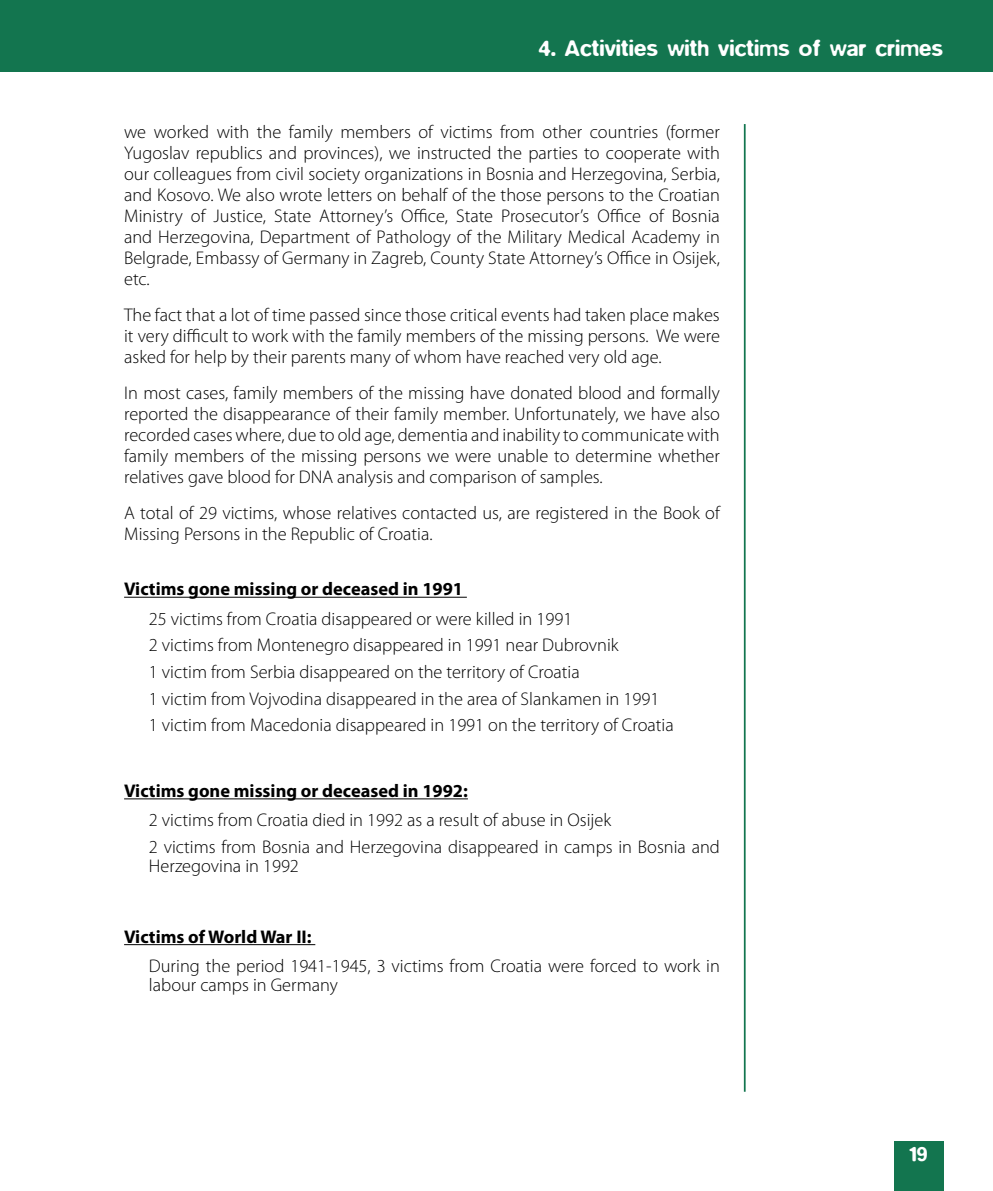
<style>
.page{position:relative;width:993px;height:1191px;background:#fff}
.page>*{position:absolute;margin:0;border:0;box-sizing:border-box;transform-origin:0 0}
.t1{font:500 22.75px "Blur Graffiti CE";color:#fff}
.t2{font:500 21px "Blur Graffiti CE";color:#fff}
.t3{font:300 18.38px/21px "Myriad Pro";color:#000}
.t4{font:700 18.38px "Myriad Pro";color:#000}
</style>
<div class="page">
<hr style="left:743px;top:124px;width:2px;height:967px;background:#13754f">
<div style="left:0;top:0;width:992px;height:72px;background:#13754f"></div>
<div style="left:893px;top:1141px;width:50px;height:50px;background:#13754f"></div>
<hr style="left:124px;top:597px;width:342px;height:1px;background:#000">
<hr style="left:124px;top:798px;width:344px;height:1px;background:#000">
<hr style="left:124px;top:944px;width:191px;height:1px;background:#000">
<p class="t1" style="left:538px;top:35px;width:406px">4. Activities with victims of war crimes</p>
<p class="t3" style="left:124px;top:121px;width:597px;text-align:justify">we worked with the family members of victims from other countries (former Yugoslav republics and provinces), we instructed the parties to cooperate with our colleagues from civil society organizations in Bosnia and Herzegovina, Serbia, and Kosovo. We also wrote letters on behalf of the those persons to the Croatian Ministry of Justice, State Attorney’s Office, State Prosecutor’s Office of Bosnia and Herzegovina, Department of Pathology of the Military Medical Academy in Belgrade, Embassy of Germany in Zagreb, County State Attorney’s Office in Osijek, etc.</p>
<p class="t3" style="left:124px;top:304px;width:597px;text-align:justify">The fact that a lot of time passed since those critical events had taken place makes it very difficult to work with the family members of the missing persons. We were asked for help by their parents many of whom have reached very old age.</p>
<p class="t3" style="left:124px;top:382px;width:597px;text-align:justify">In most cases, family members of the missing have donated blood and formally reported the disappearance of their family member. Unfortunately, we have also recorded cases where, due to old age, dementia and inability to communicate with family members of the missing persons we were unable to determine whether relatives gave blood for DNA analysis and comparison of samples.</p>
<p class="t3" style="left:124px;top:502px;width:597px">A total of 29 victims, whose relatives contacted us, are registered in the Book of<br>Missing Persons in the Republic of Croatia.</p>
<p class="t4" style="left:124px;top:579px;width:340px">Victims gone missing or deceased in 1991</p>
<p class="t3" style="left:149px;top:605px;width:526px;line-height:26.8px">25 victims from Croatia disappeared or were killed in 1991<br>2 victims from Montenegro disappeared in 1991 near Dubrovnik<br>1 victim from Serbia disappeared on the territory of Croatia<br>1 victim from Vojvodina disappeared in the area of Slankamen in 1991<br>1 victim from Macedonia disappeared in 1991 on the territory of Croatia</p>
<p class="t4" style="left:124px;top:780px;width:345px">Victims gone missing or deceased in 1992:</p>
<p class="t3" style="left:149px;top:807px;width:572px;line-height:26.8px">2 victims from Croatia died in 1992 as a result of abuse in Osijek<br>2 victims from Bosnia and Herzegovina disappeared in camps in Bosnia and</p>
<p class="t3" style="left:149px;top:856px;width:151px">Herzegovina in 1992</p>
<p class="t4" style="left:124px;top:926px;width:189px">Victims of World War II:</p>
<p class="t3" style="left:149px;top:956px;width:572px;line-height:19.2px">During the period 1941-1945, 3 victims from Croatia were forced to work in labour camps in Germany</p>
<p class="t2" style="left:909px;top:1141px;width:20px">19</p>
</div>
